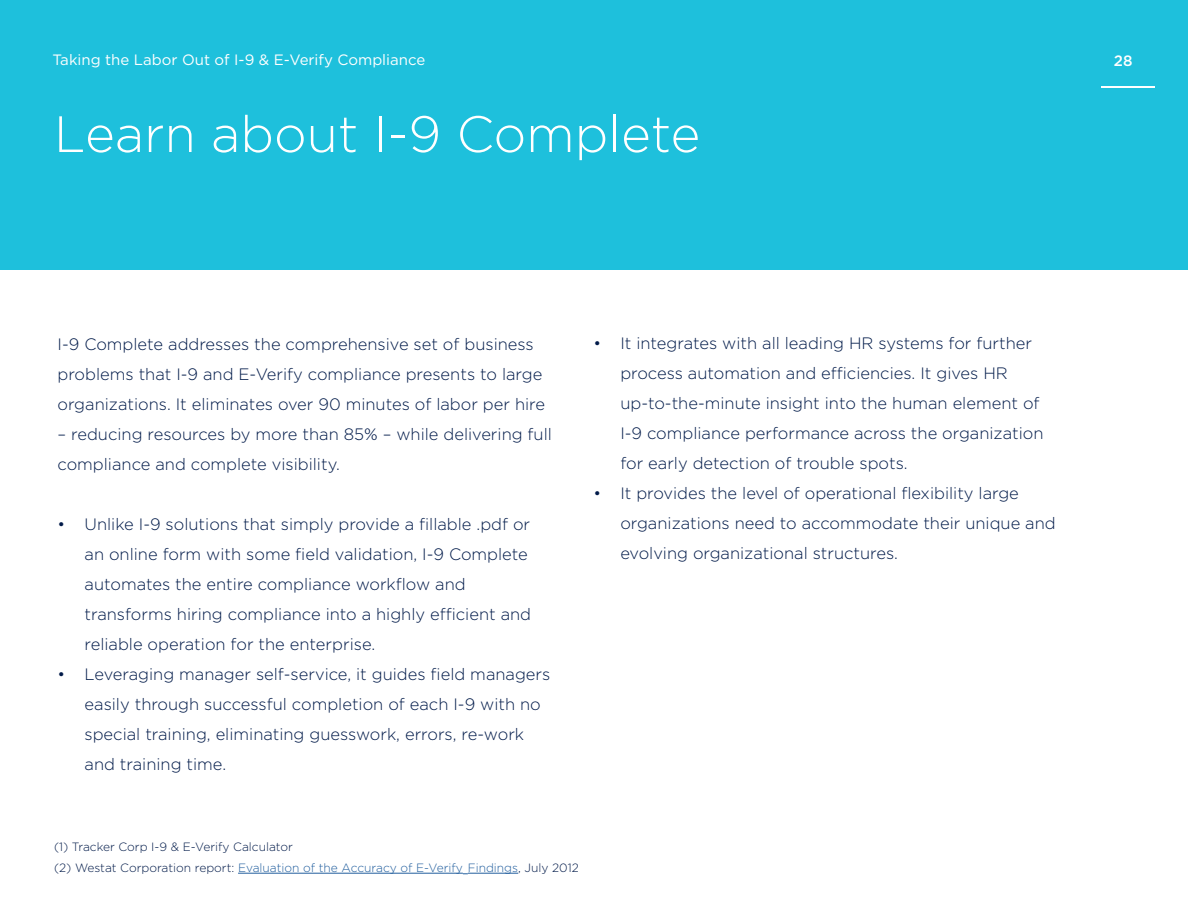
<style>
.page{position:relative;width:1188px;height:918px;background:#fff}
.page>*{position:absolute;margin:0;border:0;box-sizing:border-box;transform-origin:0 0}
.t1{font:300 51px "Gotham HTF";color:#fff}
.t2{font:300 16.5px/30px "Gotham HTF";color:#001a49}
.t3{font:15px "Gotham HTF";color:#fff}
.t4{font:500 15px "Gotham HTF";color:#fff}
.t5{font:300 12px/21px "Gotham HTF";color:#001a49}
.s1{color:#215e9e}
</style>
<div class="page">
<div style="left:0;top:0;width:1188px;height:270px;background:#1ec0dc"></div>
<hr style="left:1101px;top:86px;width:54px;height:2px;background:#fff">
<hr style="left:238px;top:873px;width:225px;height:1px;background:#215e9e">
<hr style="left:468px;top:873px;width:50px;height:1px;background:#215e9e">
<p class="t3" style="left:52px;top:52px;width:374px">Taking the Labor Out of I-9 &amp; E-Verify Compliance</p>
<p class="t4" style="left:1114px;top:52px;width:20px">28</p>
<h1 class="t1" style="left:54px;top:106px;width:648px">Learn about I-9 Complete</h1>
<p class="t2" style="left:58px;top:329px;width:489px">I-9 Complete addresses the comprehensive set of business problems that I-9 and E-Verify compliance presents to large organizations. It eliminates over 90 minutes of labor per hire</p>
<p class="t2" style="left:58px;top:419px;width:496px">– reducing resources by more than 85% – while delivering full compliance and complete visibility.</p>
<p class="t2" style="left:85px;top:509px;width:448px;text-indent:-27px">• Unlike I-9 solutions that simply provide a fillable .pdf or an online form with some field validation, I-9 Complete automates the entire compliance workflow and transforms hiring compliance into a highly efficient and reliable operation for the enterprise.</p>
<p class="t2" style="left:85px;top:658px;width:467px;text-indent:-27px">• Leveraging manager self-service, it guides field managers easily through successful completion of each I-9 with no special training, eliminating guesswork, errors, re-work and training time.</p>
<p class="t2" style="left:620px;top:328px;width:425px;text-indent:-27px">• It integrates with all leading HR systems for further process automation and efficiencies. It gives HR up-to-the-minute insight into the human element of I-9 compliance performance across the organization for early detection of trouble spots.</p>
<p class="t2" style="left:620px;top:478px;width:437px;text-indent:-27px">• It provides the level of operational flexibility large organizations need to accommodate their unique and evolving organizational structures.</p>
<p class="t5" style="left:54px;top:836px;width:526px">(1) Tracker Corp I-9 &amp; E-Verify Calculator<br>(2) Westat Corporation report: <span class="s1">Evaluation of the Accuracy of E-Verify Findings</span>, July 2012</p>
</div>
